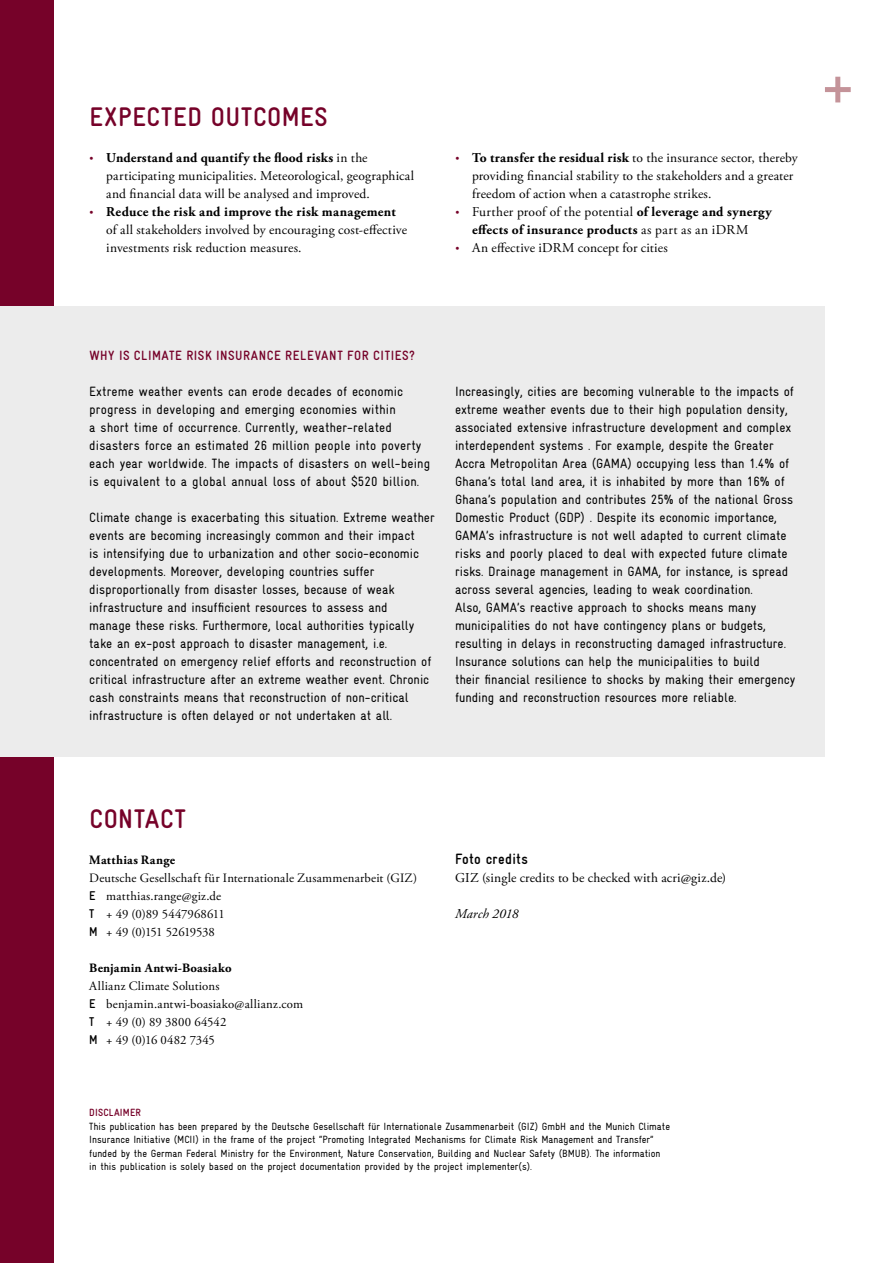
<style>
.page{position:relative;width:893px;height:1263px;background:#fff}
.page>*{position:absolute;margin:0;border:0;box-sizing:border-box;transform-origin:0 0}
.t1{font:700 condensed 27px "GIZ Gravur Pro";letter-spacing:.03em;color:#760229}
.t2{font:700 condensed 15px "GIZ Gravur Pro";letter-spacing:.02em;color:#000}
.t3{font:condensed 13.5px/18px "GIZ Gravur Pro";color:#000}
.t4{font:13.5px "Adobe Garamond Pro";letter-spacing:.01em;color:#000}
.t5{font:700 13.5px "Adobe Garamond Pro";letter-spacing:.025em;color:#000}
.t6{font:700 condensed 13.5px "GIZ Gravur Pro";letter-spacing:.045em;color:#760229}
.t7{font:italic 13.5px "Adobe Garamond Pro";letter-spacing:.005em;color:#000}
.t8{font:12.75px/18px "Adobe Garamond Pro";letter-spacing:.015em;color:#000}
.t9{font:700 12.75px "Adobe Garamond Pro";letter-spacing:.025em;color:#000}
.t10{font:condensed 10.5px/13.5px "GIZ Gravur Pro";color:#000}
.t11{font:700 condensed 10.5px "GIZ Gravur Pro";letter-spacing:.02em;color:#760229}
.s1{font-size:18px;color:#760229}
.s2{font-weight:400}
.s3{font-weight:700;font-size:18px;color:#760229}
.s4{font-weight:700}
.s5{font-family:"GIZ Gravur Pro";font-weight:700;font-stretch:condensed}
</style>
<div class="page">
<div style="left:0;top:0;width:54px;height:1263px;background:#760229"></div>
<div style="left:825px;top:87px;width:26px;height:5px;background:#c49399"></div>
<div style="left:835px;top:77px;width:5px;height:25px;background:#c49399"></div>
<div style="left:0;top:306px;width:825px;height:450px;background:#ececec"></div>
<h1 class="t1" style="left:89px;top:101px;width:240px">EXPECTED OUTCOMES</h1>
<p class="t5" style="left:89px;top:150px;width:280px"><span class="s1">·</span> Understand and quantify the flood risks <span class="s2">in the</span></p>
<p class="t4" style="left:106px;top:168px;width:309px">participating municipalities. Meteorological, geographical</p>
<p class="t4" style="left:106px;top:186px;width:265px">and financial data will be analysed and improved.</p>
<p class="t5" style="left:89px;top:204px;width:308px"><span class="s1">·</span> Reduce the risk and improve the risk management</p>
<p class="t4" style="left:106px;top:222px;width:302px">of all stakeholders involved by encouraging cost-effective</p>
<p class="t4" style="left:106px;top:240px;width:197px">investments risk reduction measures.</p>
<p class="t4" style="left:455px;top:150px;width:344px"><span class="s3">·</span> <span class="s4">To transfer the residual risk</span> to the insurance sector, thereby</p>
<p class="t4" style="left:472px;top:168px;width:323px">providing financial stability to the stakeholders and a greater</p>
<p class="t4" style="left:472px;top:186px;width:241px">freedom of action when a catastrophe strikes.</p>
<p class="t4" style="left:455px;top:204px;width:318px"><span class="s3">·</span> Further proof of the potential <span class="s4">of leverage and synergy</span></p>
<p class="t5" style="left:472px;top:222px;width:278px">effects of insurance products <span class="s2">as part as an iDRM</span></p>
<p class="t4" style="left:455px;top:240px;width:214px"><span class="s3">·</span> An effective iDRM concept for cities</p>
<p class="t6" style="left:89px;top:348px;width:327px">WHY IS CLIMATE RISK INSURANCE RELEVANT FOR CITIES?</p>
<p class="t3" style="left:89px;top:382px;width:342px">Extreme weather events can erode decades of economic progress in developing and emerging economies within<br>a short time of occurrence. Currently, weather-related disasters force an estimated 26 million people into poverty each year worldwide. The impacts of disasters on well-being is equivalent to a global annual loss of about $520 billion.</p>
<p class="t3" style="left:89px;top:508px;width:347px">Climate change is exacerbating this situation. Extreme weather events are becoming increasingly common and their impact<br>is intensifying due to urbanization and other socio-economic developments. Moreover, developing countries suffer disproportionally from disaster losses, because of weak infrastructure and insufficient resources to assess and<br>manage these risks. Furthermore, local authorities typically take an ex-post approach to disaster management, i.e. concentrated on emergency relief efforts and reconstruction of critical infrastructure after an extreme weather event. Chronic cash constraints means that reconstruction of non-critical infrastructure is often delayed or not undertaken at all.</p>
<p class="t3" style="left:455px;top:382px;width:342px">Increasingly, cities are becoming vulnerable to the impacts of extreme weather events due to their high population density, associated extensive infrastructure development and complex interdependent systems . For example, despite the Greater Accra Metropolitan Area (GAMA) occupying less than 1.4% of Ghana’s total land area, it is inhabited by more than 16% of Ghana’s population and contributes 25% of the national Gross Domestic Product (GDP) . Despite its economic importance, GAMA’s infrastructure is not well adapted to current climate risks and poorly placed to deal with expected future climate risks. Drainage management in GAMA, for instance, is spread across several agencies, leading to weak coordination.<br>Also, GAMA’s reactive approach to shocks means many municipalities do not have contingency plans or budgets, resulting in delays in reconstructing damaged infrastructure.<br>Insurance solutions can help the municipalities to build<br>their financial resilience to shocks by making their emergency funding and reconstruction resources more reliable.</p>
<h1 class="t1" style="left:89px;top:803px;width:98px">CONTACT</h1>
<p class="t9" style="left:89px;top:853px;width:87px">Matthias Range</p>
<p class="t8" style="left:89px;top:869px;width:329px">Deutsche Gesellschaft für Internationale Zusammenarbeit (GIZ)<br><span class="s5">E</span> matthias.range@giz.de<br><span class="s5">T</span> + 49 (0)89 5447968611<br><span class="s5">M</span> + 49 (0)151 52619538</p>
<p class="t9" style="left:89px;top:961px;width:144px">Benjamin Antwi-Boasiako</p>
<p class="t8" style="left:89px;top:977px;width:215px">Allianz Climate Solutions<br><span class="s5">E</span> benjamin.antwi-boasiako@allianz.com<br><span class="s5">T</span> + 49 (0) 89 3800 64542<br><span class="s5">M</span> + 49 (0)16 0482 7345</p>
<p class="t2" style="left:455px;top:850px;width:74px">Foto credits</p>
<p class="t4" style="left:455px;top:870px;width:273px">GIZ (single credits to be checked with acri@giz.de)</p>
<p class="t7" style="left:455px;top:906px;width:65px">March 2018</p>
<p class="t11" style="left:89px;top:1106px;width:53px">DISCLAIMER</p>
<p class="t10" style="left:89px;top:1119px;width:582px">This publication has been prepared by the Deutsche Gesellschaft für Internationale Zusammenarbeit (GIZ) GmbH and the Munich Climate Insurance Initiative (MCII) in the frame of the project “Promoting Integrated Mechanisms for Climate Risk Management and Transfer” funded by the German Federal Ministry for the Environment, Nature Conservation, Building and Nuclear Safety (BMUB). The information in this publication is solely based on the project documentation provided by the project implementer(s).</p>
</div>
